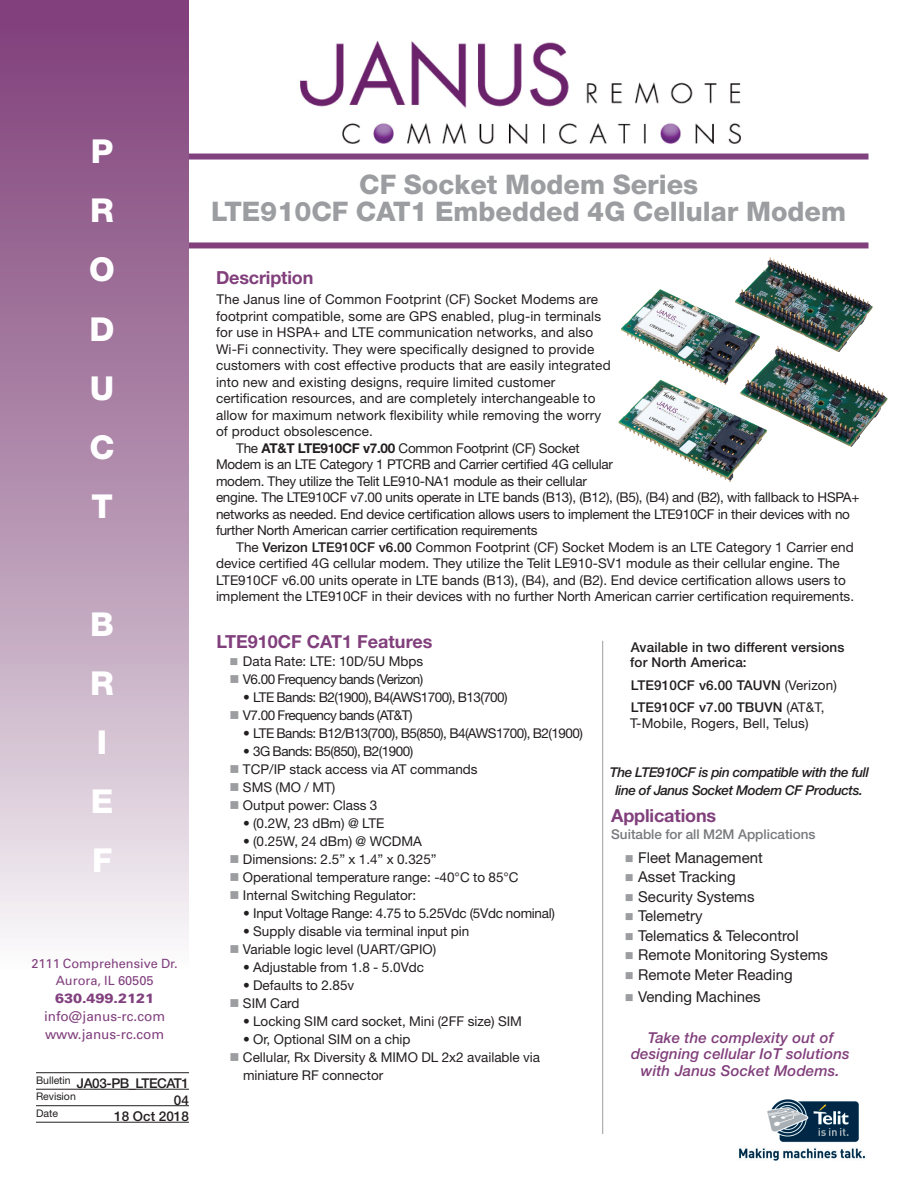
<style>
.page{position:relative;width:918px;height:1188px;background:#fff}
.page>*{position:absolute;margin:0;border:0;box-sizing:border-box;transform-origin:0 0}
.Subhead_1{font:800 33px "Helvetica Neue";color:#fff}
.Product_Group{font:800 27px/27px "Helvetica Neue";color:#9b9da0;text-align:center}
.Subhead_1-2{font:700 18px "Helvetica Neue";letter-spacing:-.01em;color:#813f7c}
.Body_text_9_12{font:700 18px "Helvetica Neue";color:#813f7c}
.Bullet{font:15px "Helvetica Neue";color:#231f20}
.Body_text_9_12-2{font:italic 500 15px/16.5px "Helvetica Neue";letter-spacing:.01em;color:#813f7c;text-align:center}
.Body_text_9_12-3{font:13.5px/16.5px "Helvetica Neue";color:#231f20}
.Body_text_9_12-4{font:13.5px/16.5px "Helvetica Neue";letter-spacing:-.02em;color:#231f20}
.Bullet-2{font:13.5px/18px "Helvetica Neue";color:#231f20}
.Bullet-3{font:13.5px "Helvetica Neue";letter-spacing:-.04em;color:#231f20}
.BULL2{font:13.5px "Helvetica Neue";color:#231f20}
.Body_text_9_12-5{font:500 13.5px/15.8px "Helvetica Neue";letter-spacing:.01em;color:#231f20}
.Body_text_9_12-6{font:italic 500 13.5px/18px "Helvetica Neue";letter-spacing:-.03em;color:#231f20;text-align:center}
.Bullet-4{font:13.5px "Helvetica Neue";letter-spacing:-.02em;color:#231f20}
.t1{font:13.5px "Univers";color:#81407e}
.Subhead_3{font:500 13.5px "Helvetica Neue";color:#787a7d}
.ID_2{font:500 13.5px "Helvetica Neue";letter-spacing:-.03em;color:#231f20}
.t2{font:900 13.5px "Univers";color:#81407e}
.ID_2-2{font:500 13.5px "Helvetica Neue";color:#231f20}
.t3{font:12.75px "Univers";color:#81407e}
.ID_1{font:10.5px "Helvetica Neue";color:#231f20}
.s1{font-weight:700}
.s2{font-weight:500}
.s3{color:#9b9da0}
.s4{font-weight:400}
</style>
<div class="page">
<div style="left:189px;top:154px;width:679px;height:6px;background:#81407e"></div>
<img style="left:0;top:0;width:189px;height:1122px">
<div style="left:189px;top:242px;width:679px;height:6px;background:#813f7c"></div>
<img style="left:300px;top:41px;width:441px;height:103px">
<hr style="left:36px;top:1072px;width:153px;height:1px;background:#231f20">
<hr style="left:36px;top:1089px;width:153px;height:1px;background:#231f20">
<hr style="left:36px;top:1105px;width:153px;height:1px;background:#231f20">
<hr style="left:36px;top:1122px;width:153px;height:1px;background:#231f20">
<img style="left:767px;top:1099px;width:92px;height:44px">
<img style="left:739px;top:1148px;width:127px;height:13px">
<img style="left:615px;top:242px;width:258px;height:98px">
<hr style="left:602px;top:641px;width:1px;height:493px;background:#9b9da0">
<img style="left:618px;top:340px;width:270px;height:142px">
<p class="Subhead_1" style="left:91px;top:132px;width:24px">P</p>
<p class="Subhead_1" style="left:90px;top:191px;width:25px">R</p>
<p class="Subhead_1" style="left:89px;top:250px;width:27px">O</p>
<p class="Subhead_1" style="left:90px;top:309px;width:27px">D</p>
<p class="Subhead_1" style="left:90px;top:368px;width:26px">U</p>
<p class="Subhead_1" style="left:90px;top:427px;width:27px">C</p>
<p class="Subhead_1" style="left:91px;top:486px;width:23px">T</p>
<p class="Subhead_1" style="left:90px;top:605px;width:25px">B</p>
<p class="Subhead_1" style="left:90px;top:664px;width:25px">R</p>
<p class="Subhead_1" style="left:97px;top:723px;width:12px">I</p>
<p class="Subhead_1" style="left:91px;top:782px;width:24px">E</p>
<p class="Subhead_1" style="left:92px;top:841px;width:22px">F</p>
<p class="t3" style="left:31px;top:956px;width:148px">2111 Comprehensive Dr.</p>
<p class="t3" style="left:56px;top:973px;width:99px">Aurora, IL 60505</p>
<p class="t2" style="left:55px;top:990px;width:101px">630.499.2121</p>
<p class="t1" style="left:44px;top:1009px;width:122px">info@janus-rc.com</p>
<p class="t1" style="left:45px;top:1027px;width:121px">www.janus-rc.com</p>
<p class="ID_1" style="left:36px;top:1074px;width:36px">Bulletin</p>
<p class="ID_2" style="left:77px;top:1075px;width:114px">JA03-PB_LTECAT1</p>
<p class="ID_1" style="left:36px;top:1090px;width:41px">Revision</p>
<p class="ID_2" style="left:174px;top:1092px;width:17px">04</p>
<p class="ID_1" style="left:36px;top:1107px;width:23px">Date</p>
<p class="ID_2-2" style="left:114px;top:1108px;width:76px">18 Oct 2018</p>
<p class="Product_Group" style="left:211px;top:170px;width:636px">CF Socket Modem Series<br>LTE910CF CAT1 Embedded 4G Cellular Modem</p>
<p class="Subhead_1-2" style="left:216px;top:267px;width:99px">Description</p>
<p class="Body_text_9_12-3" style="left:216px;top:291px;width:396px">The Janus line of Common Footprint (CF) Socket Modems are footprint compatible, some are GPS enabled, plug-in terminals for use in HSPA+ and LTE communication networks, and also Wi-Fi connectivity. They were specifically designed to provide customers with cost effective products that are easily integrated into new and existing designs, require limited customer certification resources, and are completely interchangeable to allow for maximum network flexibility while removing the worry of product obsolescence.</p>
<p class="Body_text_9_12-4" style="left:216px;top:439px;width:645px;text-indent:20px">The <span class="s1">AT&amp;T LTE910CF v7.00</span> Common Footprint (CF) Socket<br>Modem is an LTE Category 1 PTCRB and Carrier certified 4G cellular<br>modem. They utilize the Telit LE910-NA1 module as their cellular<br>engine. The LTE910CF v7.00 units operate in LTE bands (B13), (B12), (B5), (B4) and (B2), with fallback to HSPA+ networks as needed. End device certification allows users to implement the LTE910CF in their devices with no further North American carrier certification requirements</p>
<p class="Body_text_9_12-3" style="left:216px;top:538px;width:640px;text-indent:20px">The <span class="s2">Verizon LTE910CF v6.00</span> Common Footprint (CF) Socket Modem is an LTE Category 1 Carrier end device certified 4G cellular modem. They utilize the Telit LE910-SV1 module as their cellular engine. The LTE910CF v6.00 units operate in LTE bands (B13), (B4), and (B2). End device certification allows users to implement the LTE910CF in their devices with no further North American carrier certification requirements.</p>
<p class="Body_text_9_12" style="left:217px;top:630px;width:217px">LTE910CF CAT1 Features</p>
<p class="Bullet-2" style="left:230px;top:652px;width:195px"><span class="s3">■</span> Data Rate: LTE: 10D/5U Mbps</p>
<p class="Bullet-3" style="left:230px;top:671px;width:195px"><span class="s3">■</span> V6.00 Frequency bands (Verizon)</p>
<p class="Bullet-3" style="left:243px;top:689px;width:266px">• LTE Bands: B2(1900), B4(AWS1700), B13(700)</p>
<p class="Bullet-3" style="left:230px;top:707px;width:185px"><span class="s3">■</span> V7.00 Frequency bands (AT&amp;T)</p>
<p class="Bullet-3" style="left:243px;top:725px;width:341px">• LTE Bands: B12/B13(700), B5(850), B4(AWS1700), B2(1900)</p>
<p class="Bullet-3" style="left:243px;top:743px;width:172px">• 3G Bands: B5(850), B2(1900)</p>
<p class="Bullet-2" style="left:230px;top:760px;width:250px"><span class="s3">■</span> TCP/IP stack access via AT commands</p>
<p class="Bullet-2" style="left:230px;top:778px;width:107px"><span class="s3">■</span> SMS (MO / MT)</p>
<p class="Bullet-2" style="left:230px;top:796px;width:149px"><span class="s3">■</span> Output power: Class 3</p>
<p class="Bullet-2" style="left:243px;top:814px;width:143px">• (0.2W, 23 dBm) @ LTE</p>
<p class="Bullet-2" style="left:243px;top:832px;width:180px">• (0.25W, 24 dBm) @ WCDMA</p>
<p class="BULL2" style="left:230px;top:851px;width:209px"><span class="s3">■</span> Dimensions: 2.5” x 1.4” x 0.325”</p>
<p class="BULL2" style="left:230px;top:869px;width:291px"><span class="s3">■</span> Operational temperature range: -40°C to 85°C</p>
<p class="BULL2" style="left:230px;top:887px;width:188px"><span class="s3">■</span> Internal Switching Regulator:</p>
<p class="Bullet-4" style="left:243px;top:905px;width:314px">• Input Voltage Range: 4.75 to 5.25Vdc (5Vdc nominal)</p>
<p class="Bullet-2" style="left:243px;top:922px;width:228px">• Supply disable via terminal input pin</p>
<p class="Bullet-2" style="left:230px;top:940px;width:208px"><span class="s3">■</span> Variable logic level (UART/GPIO)</p>
<p class="Bullet-2" style="left:243px;top:958px;width:183px">• Adjustable from 1.8 - 5.0Vdc</p>
<p class="Bullet-2" style="left:243px;top:976px;width:113px">• Defaults to 2.85v</p>
<p class="Bullet-2" style="left:230px;top:994px;width:72px"><span class="s3">■</span> SIM Card</p>
<p class="Bullet-2" style="left:243px;top:1012px;width:281px">• Locking SIM card socket, Mini (2FF size) SIM</p>
<p class="Bullet-2" style="left:243px;top:1030px;width:169px">• Or, Optional SIM on a chip</p>
<p class="Bullet-2" style="left:243px;top:1048px;width:299px;text-indent:-14px"><span class="s3">■</span> Cellular, Rx Diversity &amp; MIMO DL 2x2 available via miniature RF connector</p>
<p class="Body_text_9_12-5" style="left:630px;top:639px;width:216px">Available in two different versions for North America:</p>
<p class="Body_text_9_12-5" style="left:631px;top:677px;width:208px">LTE910CF v6.00 TAUVN <span class="s4">(Verizon)</span></p>
<p class="Body_text_9_12-3" style="left:630px;top:700px;width:196px;line-height:15.8px"><span class="s2">LTE910CF v7.00 TBUVN</span> (AT&amp;T,<br>T-Mobile, Rogers, Bell, Telus)</p>
<p class="Body_text_9_12-6" style="left:610px;top:763px;width:261px">The LTE910CF is pin compatible with the full line of Janus Socket Modem CF Products.</p>
<p class="Subhead_1-2" style="left:611px;top:804px;width:107px">Applications</p>
<p class="Subhead_3" style="left:611px;top:826px;width:206px">Suitable for all M2M Applications</p>
<p class="Bullet" style="left:625px;top:849px;width:140px"><span class="s3">■</span> Fleet Management</p>
<p class="Bullet" style="left:625px;top:868px;width:113px"><span class="s3">■</span> Asset Tracking</p>
<p class="Bullet" style="left:625px;top:888px;width:131px"><span class="s3">■</span> Security Systems</p>
<p class="Bullet" style="left:625px;top:907px;width:79px"><span class="s3">■</span> Telemetry</p>
<p class="Bullet" style="left:625px;top:927px;width:176px"><span class="s3">■</span> Telematics &amp; Telecontrol</p>
<p class="Bullet" style="left:625px;top:946px;width:205px"><span class="s3">■</span> Remote Monitoring Systems</p>
<p class="Bullet" style="left:625px;top:966px;width:169px"><span class="s3">■</span> Remote Meter Reading</p>
<p class="Bullet" style="left:625px;top:988px;width:137px"><span class="s3">■</span> Vending Machines</p>
<p class="Body_text_9_12-2" style="left:631px;top:1029px;width:220px">Take the complexity out of designing cellular IoT solutions with Janus Socket Modems.</p>
</div>
